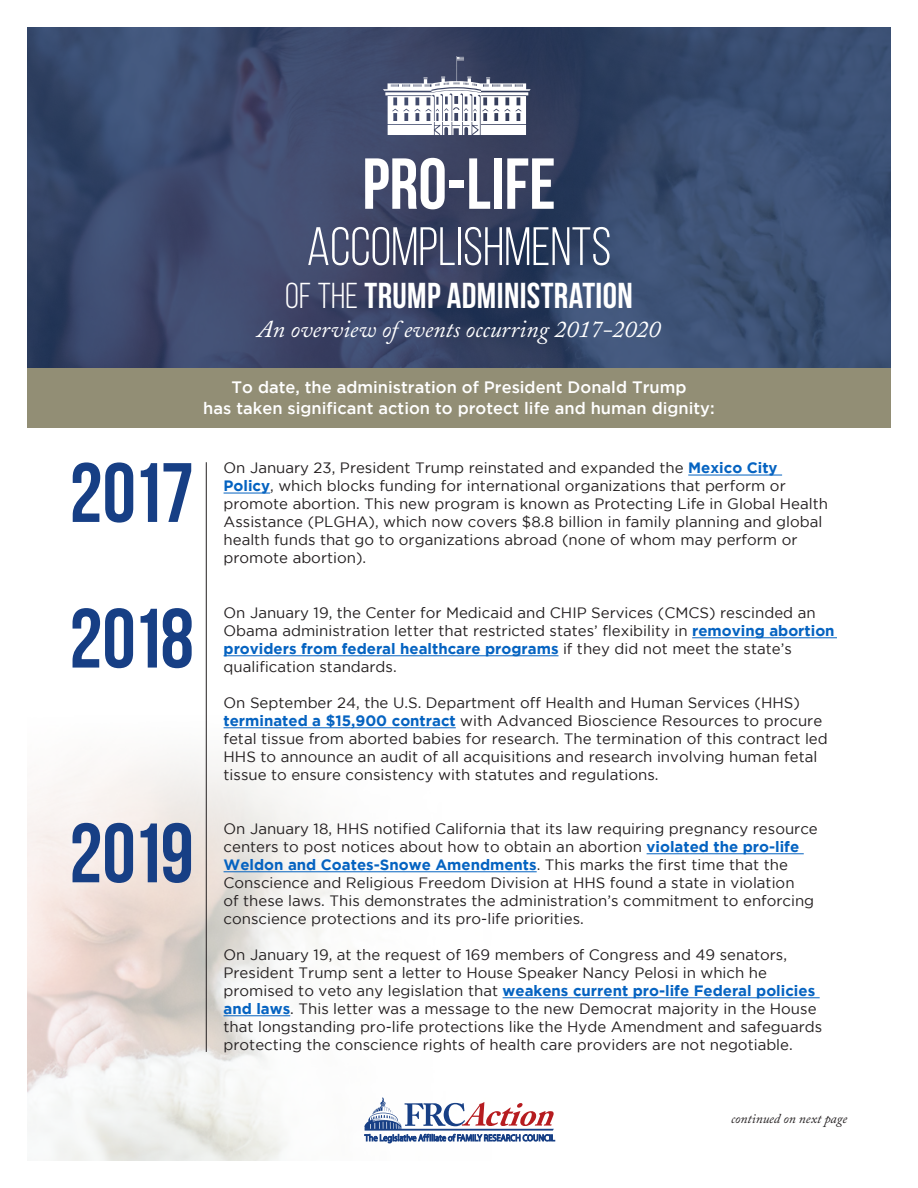
<style>
.page{position:relative;width:918px;height:1188px;background:#fff}
.page>*{position:absolute;margin:0;border:0;box-sizing:border-box;transform-origin:0 0}
.t1{font:84px "Bebas Neue";letter-spacing:-.05em;color:#173f85}
.t2{font:72px "Bebas Neue";color:#fff}
.t3{font:54px "Bebas Neue";color:#fff}
.t4{font:36px "Bebas Neue";letter-spacing:.01em;color:#fff}
.t5{font:italic 24px "Adobe Caslon";color:#fff}
.t6{font:500 16.5px/21px "Gotham";color:#fff;text-align:center}
.t7{font:15px/18px "Gotham";color:#231f20}
.t8{font:italic 13.5px "Adobe Caslon Pro";color:#231f20}
.s1{font-style:inherit}
.s2{font-weight:700;color:#0563c1}
</style>
<div class="page">
<img style="left:27px;top:679px;width:719px;height:482px">
<svg style="left:27px;top:27px;width:864px;height:342px;background:#39496b"></svg>
<hr style="left:206px;top:462px;width:1px;height:590px;background:#231f20">
<div style="left:27px;top:369px;width:864px;height:59px;background:#928e75"></div>
<svg style="left:364px;top:1097px;width:191px;height:50px"></svg>
<hr style="left:688px;top:475px;width:94px;height:1px;background:#0563c1">
<hr style="left:224px;top:493px;width:46px;height:1px;background:#0563c1">
<hr style="left:692px;top:638px;width:145px;height:1px;background:#0563c1">
<hr style="left:224px;top:656px;width:335px;height:1px;background:#0563c1">
<hr style="left:224px;top:728px;width:232px;height:1px;background:#0563c1">
<hr style="left:647px;top:854px;width:157px;height:1px;background:#0563c1">
<hr style="left:224px;top:872px;width:313px;height:1px;background:#0563c1">
<hr style="left:503px;top:998px;width:317px;height:1px;background:#0563c1">
<hr style="left:224px;top:1016px;width:66px;height:1px;background:#0563c1">
<svg style="left:383px;top:56px;width:148px;height:79px"></svg>
<p class="t2" style="left:362px;top:144px;width:195px">PRO-LIFE</p>
<p class="t3" style="left:307px;top:218px;width:306px">ACCOMPLISHMENTS</p>
<p class="t4" style="left:285px;top:276px;width:349px"><span class="s1">of the</span> TRUMP ADMINISTRATION</p>
<p class="t5" style="left:258px;top:315px;width:404px">An overview of events occurring 2017-2020</p>
<p class="t6" style="left:203px;top:376px;width:513px">To date, the administration of President Donald Trump<br>has taken significant action to protect life and human dignity:</p>
<p class="t1" style="left:69px;top:447px;width:126px">2017</p>
<p class="t7" style="left:224px;top:459px;width:606px">On January 23, President Trump reinstated and expanded the <span class="s2">Mexico City Policy</span>, which blocks funding for international organizations that perform or promote abortion. This new program is known as Protecting Life in Global Health Assistance (PLGHA), which now covers $8.8 billion in family planning and global health funds that go to organizations abroad (none of whom may perform or promote abortion).</p>
<p class="t1" style="left:69px;top:592px;width:126px">2018</p>
<p class="t7" style="left:224px;top:603px;width:613px">On January 19, the Center for Medicaid and CHIP Services (CMCS) rescinded an Obama administration letter that restricted states’ flexibility in <span class="s2">removing abortion providers from federal healthcare programs</span> if they did not meet the state’s qualification standards.</p>
<p class="t7" style="left:224px;top:693px;width:606px">On September 24, the U.S. Department off Health and Human Services (HHS) <span class="s2">terminated a $15,900 contract</span> with Advanced Bioscience Resources to procure fetal tissue from aborted babies for research. The termination of this contract led HHS to announce an audit of all acquisitions and research involving human fetal tissue to ensure consistency with statutes and regulations.</p>
<p class="t1" style="left:69px;top:807px;width:126px">2019</p>
<p class="t7" style="left:224px;top:819px;width:596px">On January 18, HHS notified California that its law requiring pregnancy resource centers to post notices about how to obtain an abortion <span class="s2">violated the pro-life Weldon and Coates-Snowe Amendments</span>. This marks the first time that the Conscience and Religious Freedom Division at HHS found a state in violation<br>of these laws. This demonstrates the administration’s commitment to enforcing conscience protections and its pro-life priorities.</p>
<p class="t7" style="left:224px;top:945px;width:600px">On January 19, at the request of 169 members of Congress and 49 senators, President Trump sent a letter to House Speaker Nancy Pelosi in which he promised to veto any legislation that <span class="s2">weakens current pro-life Federal policies and laws</span>. This letter was a message to the new Democrat majority in the House that longstanding pro-life protections like the Hyde Amendment and safeguards protecting the conscience rights of health care providers are not negotiable.</p>
<p class="t8" style="left:731px;top:1111px;width:118px">continued on next page</p>
</div>
